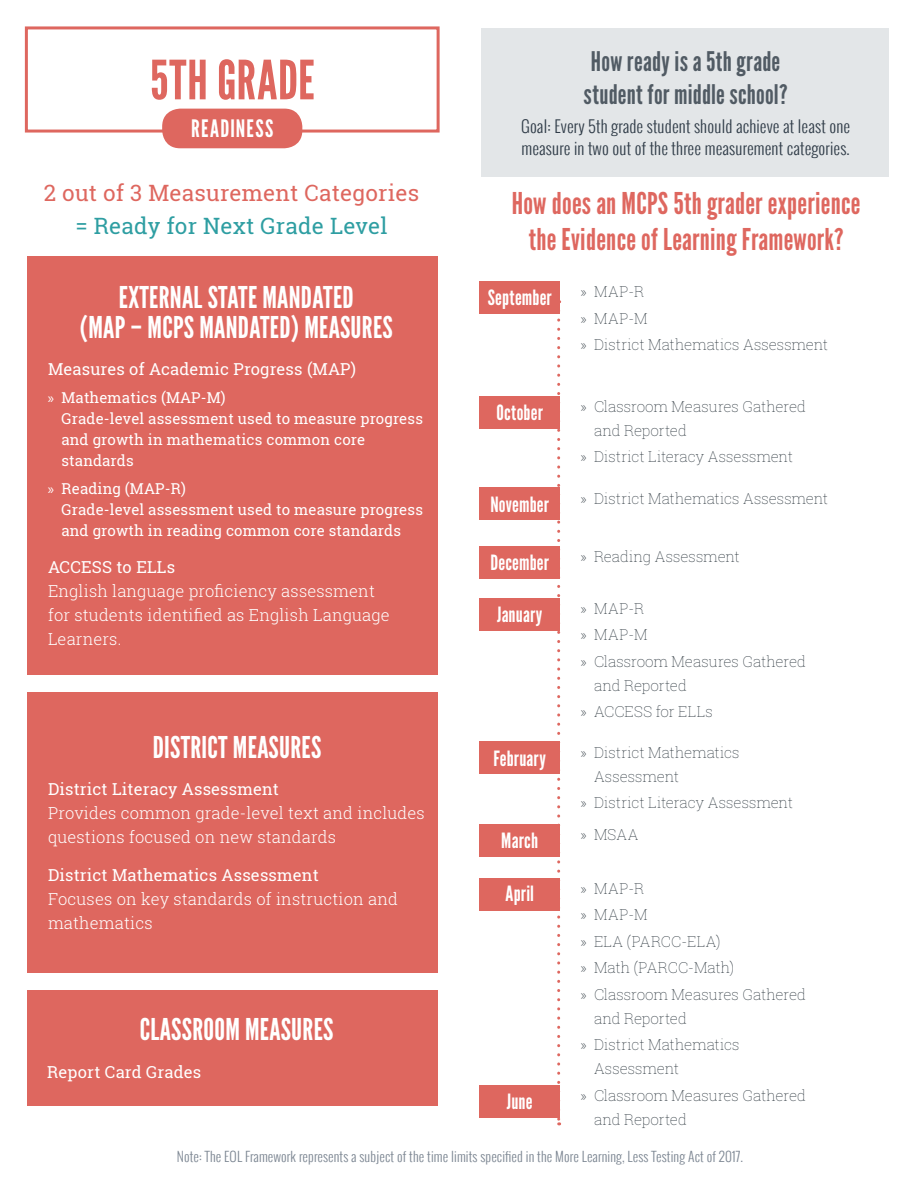
<style>
.page{position:relative;width:918px;height:1188px;background:#fff}
.page>*{position:absolute;margin:0;border:0;box-sizing:border-box;transform-origin:0 0}
.t1{font:54px "League Gothic";letter-spacing:.015em;color:#de675f}
.t2{font:30px/30px "League Gothic";letter-spacing:.01em;color:#fff;text-align:center}
.t3{font:30px/36px "League Gothic";letter-spacing:.01em;color:#de675f;text-align:center}
.t4{font:27px/33px "League Gothic";letter-spacing:.01em;color:#515b64}
.t5{font:24px "League Gothic";letter-spacing:.055em;color:#fff}
.t6{font:22.5px "Roboto Slab";letter-spacing:.01em;color:#de675f}
.t7{font:22.5px "Roboto Slab";letter-spacing:.01em;color:#2e9ea2}
.t8{font:21px "League Gothic";letter-spacing:.01em;color:#fff}
.t9{font:300 16.5px/24px "Roboto Slab";letter-spacing:.01em;color:#fff}
.t10{font:16.5px "Roboto Slab";letter-spacing:.01em;color:#fff}
.t11{font:300 16.5px/22.5px "Oswald";letter-spacing:.01em;color:#313d49}
.t12{font:100 15px/26.4px "Roboto Slab";letter-spacing:-.005em;color:#1d2830}
.t13{font:15px/21px "Roboto Slab";letter-spacing:.01em;color:#fff}
.t14{font:300 13.5px "Oswald";letter-spacing:.01em;color:#7c8692}
.s1{font-family:"Myriad Pro"}
</style>
<div class="page">
<div style="left:482px;top:28px;width:407px;height:148px;background:#e3e6e8"></div>
<div style="left:25px;top:26px;width:415px;height:107px;border:3px solid #de675f"></div>
<div style="left:28px;top:256px;width:410px;height:419px;background:#de675f"></div>
<div style="left:28px;top:692px;width:410px;height:281px;background:#de675f"></div>
<div style="left:28px;top:990px;width:410px;height:116px;background:#de675f"></div>
<svg style="left:557px;top:318px;width:3px;height:807px"></svg>
<div style="left:479px;top:282px;width:81px;height:32px;background:#de675f"></div>
<div style="left:479px;top:396px;width:81px;height:32px;background:#de675f"></div>
<div style="left:479px;top:546px;width:81px;height:33px;background:#de675f"></div>
<div style="left:479px;top:598px;width:81px;height:32px;background:#de675f"></div>
<div style="left:479px;top:742px;width:81px;height:32px;background:#de675f"></div>
<div style="left:479px;top:878px;width:81px;height:32px;background:#de675f"></div>
<div style="left:479px;top:1086px;width:81px;height:32px;background:#de675f"></div>
<div style="left:479px;top:488px;width:81px;height:32px;background:#de675f"></div>
<div style="left:479px;top:824px;width:81px;height:32px;background:#de675f"></div>
<div style="left:162px;top:109px;width:140px;height:39px;background:#de675f;border-radius:18px"></div>
<h1 class="t1" style="left:150px;top:48px;width:166px">5TH GRADE</h1>
<h3 class="t5" style="left:191px;top:114px;width:84px">READINESS</h3>
<h3 class="t6" style="left:44px;top:178px;width:377px">2 out of 3 Measurement Categories</h3>
<h3 class="t7" style="left:75px;top:211px;width:314px">= Ready for Next Grade Level</h3>
<h2 class="t2" style="left:80px;top:282px;width:314px">EXTERNAL STATE MANDATED<br>(MAP – MCPS MANDATED) MEASURES</h2>
<p class="t10" style="left:48px;top:358px;width:310px">Measures of Academic Progress (MAP)</p>
<p class="t13" style="left:61px;top:387px;width:363px;text-indent:-14px"><span class="s1">»</span> Mathematics (MAP-M)<br>Grade-level assessment used to measure progress and growth in mathematics common core standards</p>
<p class="t13" style="left:61px;top:478px;width:363px;text-indent:-14px"><span class="s1">»</span> Reading (MAP-R)<br>Grade-level assessment used to measure progress and growth in reading common core standards</p>
<p class="t10" style="left:48px;top:556px;width:129px">ACCESS to ELLs</p>
<p class="t9" style="left:48px;top:579px;width:343px">English language proficiency assessment for students identified as English Language<br>Learners.</p>
<h2 class="t2" style="left:153px;top:732px;width:170px">DISTRICT MEASURES</h2>
<p class="t10" style="left:48px;top:778px;width:233px">District Literacy Assessment</p>
<p class="t9" style="left:48px;top:801px;width:378px">Provides common grade-level text and includes questions focused on new standards</p>
<p class="t10" style="left:48px;top:864px;width:272px">District Mathematics Assessment</p>
<p class="t9" style="left:48px;top:887px;width:352px">Focuses on key standards of instruction and mathematics</p>
<h2 class="t2" style="left:140px;top:1015px;width:195px">CLASSROOM MEASURES</h2>
<p class="t10" style="left:47px;top:1060px;width:156px">Report Card Grades</p>
<h3 class="t4" style="left:584px;top:45px;width:206px">How ready is a 5th grade student for middle school?</h3>
<p class="t11" style="left:521px;top:115px;width:331px">Goal: Every 5th grade student should achieve at least one measure in two out of the three measurement categories.</p>
<h2 class="t3" style="left:512px;top:186px;width:350px">How does an MCPS 5th grader experience the Evidence of Learning Framework?</h2>
<h3 class="t8" style="left:488px;top:285px;width:66px">September</h3>
<p class="t12" style="left:580px;top:278px;width:249px">» MAP-R<br>» MAP-M<br>» District Mathematics Assessment</p>
<h3 class="t8" style="left:497px;top:400px;width:48px">October</h3>
<p class="t12" style="left:594px;top:394px;width:213px;line-height:24px;text-indent:-14px">» Classroom Measures Gathered and Reported</p>
<p class="t12" style="left:580px;top:443px;width:214px">» District Literacy Assessment</p>
<h3 class="t8" style="left:490px;top:492px;width:60px">November</h3>
<p class="t12" style="left:580px;top:484px;width:249px">» District Mathematics Assessment</p>
<h3 class="t8" style="left:490px;top:550px;width:60px">December</h3>
<p class="t12" style="left:580px;top:543px;width:161px">» Reading Assessment</p>
<h3 class="t8" style="left:497px;top:602px;width:47px">January</h3>
<p class="t12" style="left:580px;top:595px;width:227px">» MAP-R<br>» MAP-M<br>» Classroom Measures Gathered</p>
<p class="t12" style="left:580px;top:672px;width:134px;text-indent:14px">and Reported<br>» ACCESS for ELLs</p>
<h3 class="t8" style="left:494px;top:746px;width:54px">February</h3>
<p class="t12" style="left:594px;top:740px;width:147px;line-height:24px;text-indent:-14px">» District Mathematics<br>Assessment</p>
<p class="t12" style="left:580px;top:789px;width:214px">» District Literacy Assessment</p>
<h3 class="t8" style="left:501px;top:828px;width:38px">March</h3>
<p class="t12" style="left:580px;top:821px;width:60px">» MSAA</p>
<h3 class="t8" style="left:505px;top:881px;width:30px">April</h3>
<p class="t12" style="left:580px;top:875px;width:227px">» MAP-R<br>» MAP-M<br>» ELA (PARCC-ELA)<br>» Math (PARCC-Math)<br>» Classroom Measures Gathered</p>
<p class="t12" style="left:580px;top:1005px;width:161px;text-indent:14px">and Reported<br>» District Mathematics</p>
<p class="t12" style="left:594px;top:1055px;width:87px">Assessment</p>
<h3 class="t8" style="left:507px;top:1089px;width:27px">June</h3>
<p class="t12" style="left:594px;top:1084px;width:213px;line-height:24px;text-indent:-14px">» Classroom Measures Gathered and Reported</p>
<p class="t14" style="left:177px;top:1147px;width:568px">Note: The EOL Framework represents a subject of the time limits specified in the More Learning, Less Testing Act of 2017.</p>
</div>
